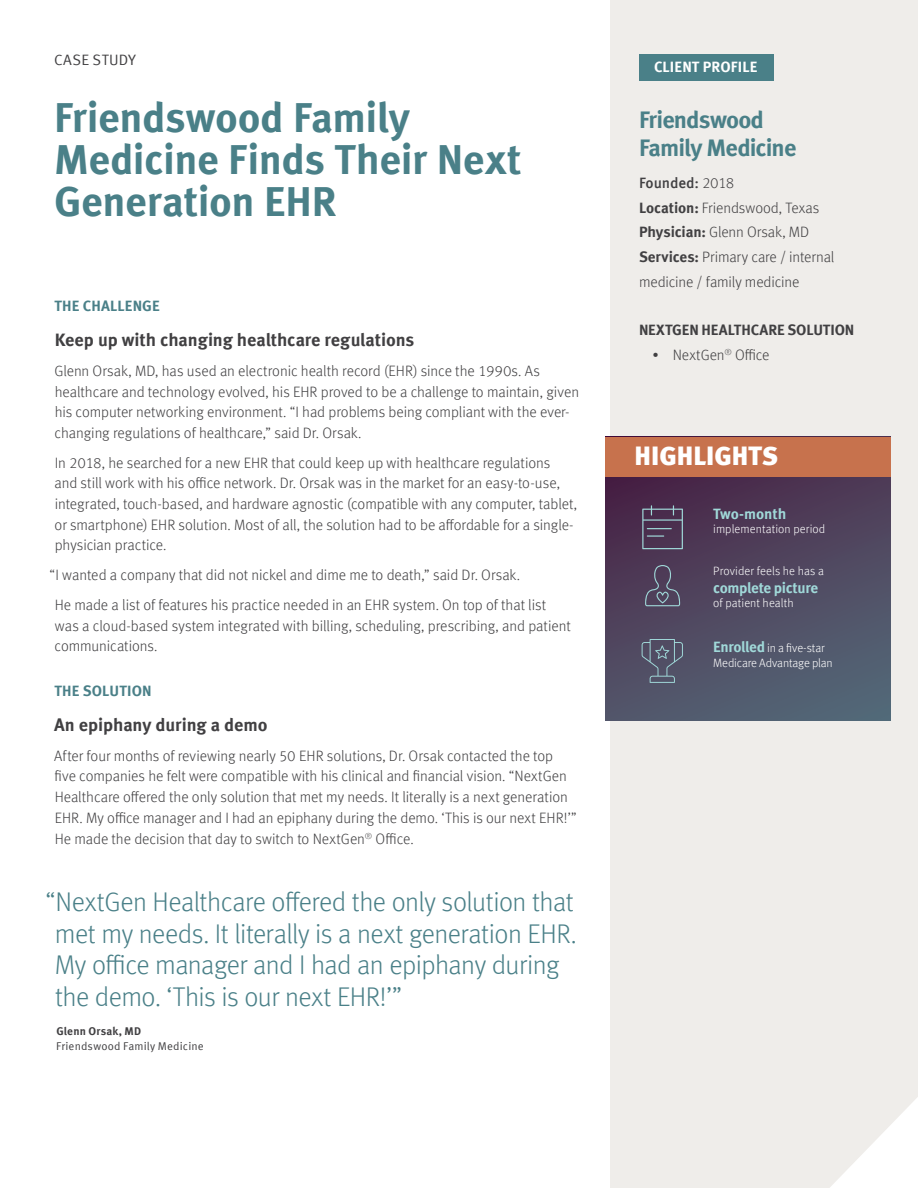
<style>
.page{position:relative;width:918px;height:1188px;background:#fff}
.page>*{position:absolute;margin:0;border:0;box-sizing:border-box;transform-origin:0 0}
.t1{font:700 42px/42px "Meta Offc";letter-spacing:-.015em;color:#4a8088}
.t2{font:300 27px/31.5px "Meta Offc";letter-spacing:-.02em;color:#4a8088}
.t3{font:900 26.25px "Meta Offc";color:#fff}
.t4{font:700 24px/28.8px "Meta Offc";letter-spacing:-.04em;color:#4a8088}
.t5{font:700 18px "Meta Offc";letter-spacing:-.005em;color:#414042}
.t6{font:300 15px/20.7px "Meta Offc";letter-spacing:-.005em;color:#414042}
.t7{font:700 15px "Meta Offc";letter-spacing:-.01em;color:#414042}
.t8{font:700 15px "Meta Offc";letter-spacing:.01em;color:#4a8088}
.t9{font:700 15px "Meta Offc";letter-spacing:-.025em;color:#a0d9d9}
.t10{font:700 15px "Meta Offc";letter-spacing:.01em;color:#fff}
.t11{font:15px "Meta Offc Norm";letter-spacing:.025em;color:#414042}
.t12{font:700 15px "Meta Offc";letter-spacing:-.005em;color:#a0d9d9}
.t13{font:300 12px/14.4px "Meta Offc";letter-spacing:.005em;color:#fff}
.t14{font:11.25px "Meta Offc Norm";letter-spacing:.015em;color:#414042}
.t15{font:700 11.25px "Meta Offc";letter-spacing:.02em;color:#414042}
.s1{font-weight:500}
.s2{font-weight:700}
.s3{font-weight:700;font-size:15px;color:#a0d9d9}
</style>
<div class="page">
<div style="left:610px;top:0;width:308px;height:1188px;background:#efedea"></div>
<svg style="left:830px;top:1097px;width:88px;height:91px"></svg>
<div style="left:639px;top:54px;width:134px;height:26px;background:#4a8088"></div>
<svg style="left:606px;top:476px;width:285px;height:245px;background:#504860"></svg>
<div style="left:606px;top:437px;width:285px;height:39px;background:#c7724d"></div>
<svg style="left:645px;top:565px;width:35px;height:41px"></svg>
<svg style="left:642px;top:639px;width:41px;height:44px;background:#5c6275"></svg>
<svg style="left:642px;top:505px;width:41px;height:44px;background:#584a64"></svg>
<p class="t11" style="left:54px;top:52px;width:84px">CASE STUDY</p>
<p class="t10" style="left:654px;top:58px;width:105px">CLIENT PROFILE</p>
<h1 class="t1" style="left:54px;top:98px;width:469px">Friendswood Family<br>Medicine Finds Their Next<br>Generation EHR</h1>
<h3 class="t4" style="left:639px;top:106px;width:159px">Friendswood<br>Family Medicine</h3>
<p class="t6" style="left:639px;top:171px;width:197px;line-height:24.8px"><span class="s1">Founded:</span> 2018<br><span class="s2">Location:</span> Friendswood, Texas<br><span class="s2">Physician:</span> Glenn Orsak, MD<br><span class="s2">Services:</span> Primary care / internal medicine / family medicine</p>
<p class="t7" style="left:639px;top:321px;width:217px">NEXTGEN HEALTHCARE SOLUTION</p>
<p class="t6" style="left:652px;top:345px;width:119px">• NextGen<sup>®</sup> Office</p>
<p class="t8" style="left:54px;top:297px;width:107px">THE CHALLENGE</p>
<p class="t5" style="left:55px;top:329px;width:361px">Keep up with changing healthcare regulations</p>
<p class="t6" style="left:54px;top:361px;width:526px">Glenn Orsak, MD, has used an electronic health record (EHR) since the 1990s. As healthcare and technology evolved, his EHR proved to be a challenge to maintain, given his computer networking environment. “I had problems being compliant with the ever&shy;changing regulations of healthcare,” said Dr. Orsak.</p>
<p class="t6" style="left:54px;top:452px;width:524px">In 2018, he searched for a new EHR that could keep up with healthcare regulations<br>and still work with his office network. Dr. Orsak was in the market for an easy-to-use, integrated, touch-based, and hardware agnostic (compatible with any computer, tablet, or smartphone) EHR solution. Most of all, the solution had to be affordable for a single&shy;physician practice.</p>
<p class="t6" style="left:55px;top:560px;width:493px;line-height:29.7px;text-indent:-5px">“I wanted a company that did not nickel and dime me to death,” said Dr. Orsak.<br>He made a list of features his practice needed in an EHR system. On top of that list</p>
<p class="t6" style="left:55px;top:615px;width:518px">was a cloud-based system integrated with billing, scheduling, prescribing, and patient communications.</p>
<p class="t8" style="left:54px;top:682px;width:99px">THE SOLUTION</p>
<p class="t5" style="left:54px;top:714px;width:215px">An epiphany during a demo</p>
<p class="t6" style="left:54px;top:746px;width:524px">After four months of reviewing nearly 50 EHR solutions, Dr. Orsak contacted the top five companies he felt were compatible with his clinical and financial vision. “NextGen Healthcare offered the only solution that met my needs. It literally is a next generation EHR. My office manager and I had an epiphany during the demo. ‘This is our next EHR!’” He made the decision that day to switch to NextGen<sup>®</sup> Office.</p>
<h3 class="t3" style="left:635px;top:441px;width:145px">HIGHLIGHTS</h3>
<p class="t12" style="left:713px;top:505px;width:75px">Two-month</p>
<p class="t13" style="left:713px;top:522px;width:114px">implementation period</p>
<p class="t13" style="left:713px;top:564px;width:112px">Provider feels he has a</p>
<p class="t9" style="left:713px;top:579px;width:106px">complete picture</p>
<p class="t13" style="left:713px;top:596px;width:82px">of patient health</p>
<p class="t13" style="left:713px;top:641px;width:121px"><span class="s3">Enrolled</span> in a five-star<br>Medicare Advantage plan</p>
<h2 class="t2" style="left:55px;top:887px;width:524px;text-indent:-9px">“NextGen Healthcare offered the only solution that met my needs. It literally is a next generation EHR.<br>My office manager and I had an epiphany during the demo. ‘This is our next EHR!’”</h2>
<p class="t15" style="left:56px;top:1025px;width:86px">Glenn Orsak, MD</p>
<p class="t14" style="left:56px;top:1040px;width:149px">Friendswood Family Medicine</p>
</div>
